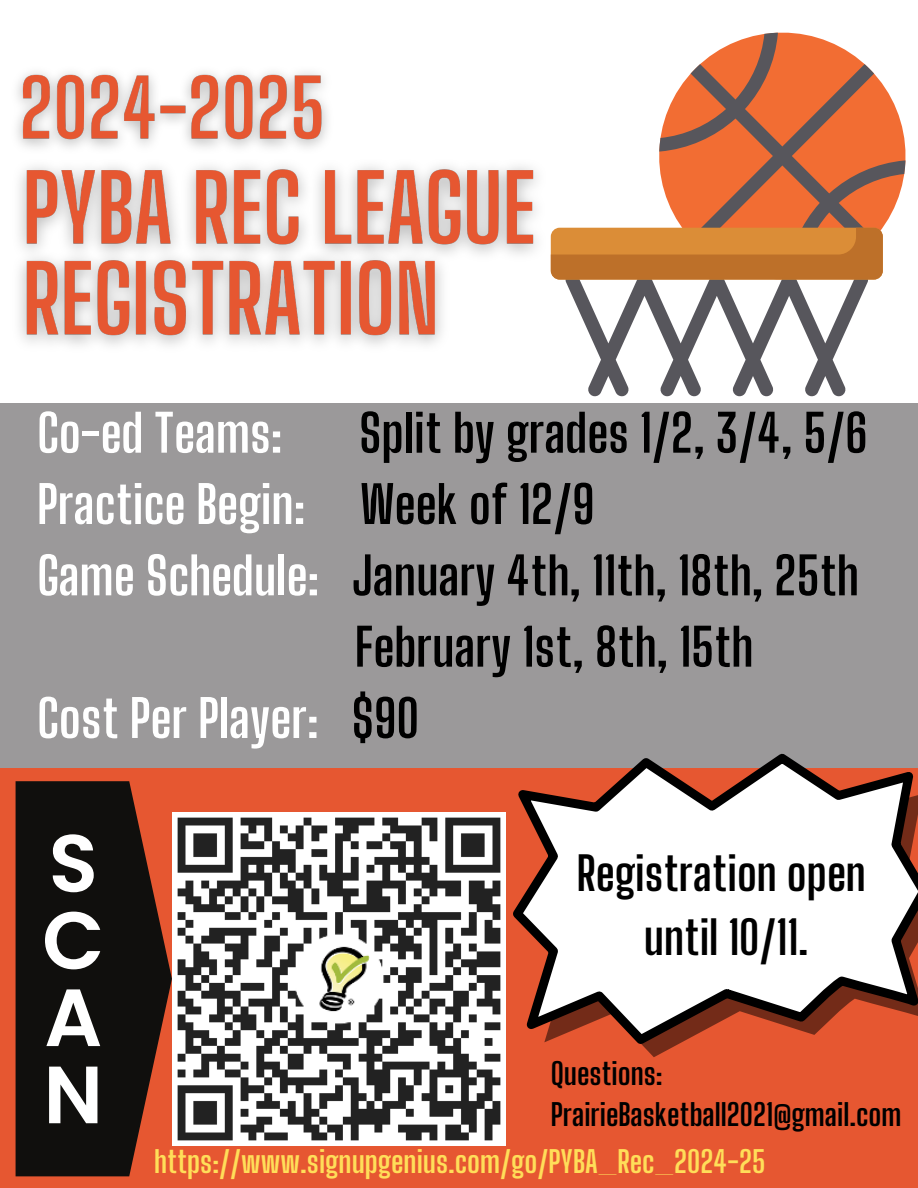
<style>
.page{position:relative;width:918px;height:1188px;background:#fff}
.page>*{position:absolute;margin:0;border:0;box-sizing:border-box;transform-origin:0 0}
.t1{font:700 51.15px "Big Shoulders Display";color:#000}
.t2{font:700 51.15px "Big Shoulders Display";color:#fff}
.t3{font:700 46.05px/64.2px "Big Shoulders Display";color:#000;text-align:center}
.t4{font:700 30px "Big Shoulders Display";color:#ffde59}
.t5{font:700 30px "Big Shoulders Display";color:#000}
.s1{color:#000}
.s2{color:#fff}
</style>
<div class="page">
<div style="left:0;top:768px;width:918px;height:420px;background:#e65731"></div>
<img style="left:172px;top:813px;width:333px;height:333px">
<svg style="left:659px;top:33px;width:246px;height:195px;fill:#f26d33"></svg>
<svg style="left:557px;top:228px;width:326px;height:168px"></svg>
<div style="left:0;top:403px;width:918px;height:365px;background:#9b999a"></div>
<svg style="left:16px;top:781px;width:156px;height:395px;fill:#100f0d"></svg>
<svg style="left:53px;top:834px;width:41px;height:58px;background:#969594"></svg>
<svg style="left:45px;top:912px;width:55px;height:57px;background:#787776"></svg>
<svg style="left:46px;top:989px;width:54px;height:57px;background:#7e7d7c"></svg>
<svg style="left:49px;top:1067px;width:48px;height:56px;background:#a7a6a6"></svg>
<svg style="left:513px;top:754px;width:405px;height:297px"></svg>
<img style="left:19px;top:166px;width:538px;height:180px">
<img style="left:17px;top:72px;width:311px;height:76px">
<h3 class="t2" style="left:37px;top:402px;width:247px">Co-ed Teams:</h3>
<h3 class="t1" style="left:359px;top:402px;width:510px">Split by grades 1/2, 3/4, 5/6</h3>
<h3 class="t2" style="left:37px;top:474px;width:559px">Practice Begin: <span class="s1">Week of 12/9</span></h3>
<h3 class="t1" style="left:37px;top:545px;width:823px"><span class="s2">Game Schedule:</span> January 4th, 11th, 18th, 25th</h3>
<h3 class="t1" style="left:355px;top:616px;width:400px">February 1st, 8th, 15th</h3>
<h3 class="t2" style="left:37px;top:688px;width:383px">Cost Per Player: <span class="s1">$90</span></h3>
<p class="t3" style="left:577px;top:841px;width:291px">Registration open until 10/11.</p>
<p class="t5" style="left:551px;top:1055px;width:114px">Questions:</p>
<p class="t5" style="left:551px;top:1097px;width:352px">PrairieBasketball2021@gmail.com</p>
<h3 class="t4" style="left:154px;top:1143px;width:613px">https://www.signupgenius.com/go/PYBA_Rec_2024-25</h3>
</div>
